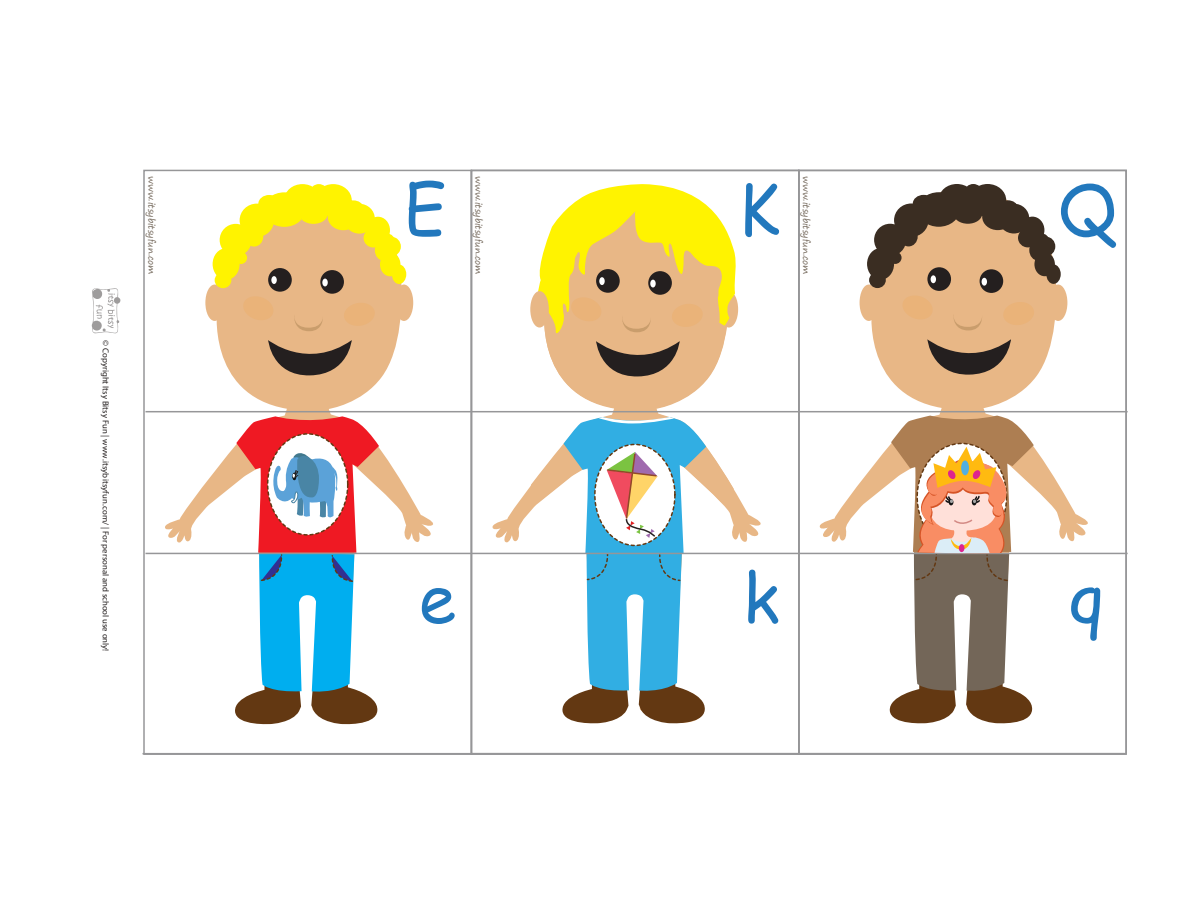
<style>
.page{position:relative;width:1188px;height:918px;background:#fff}
.page>*{position:absolute;margin:0;border:0;box-sizing:border-box;transform-origin:0 0}
.t1{font:67.5px "Comic Sans MS";color:#2278bd}
.t2{font:9px "Segoe Print";color:#726659}
.t3{font:8.7px "Myriad Pro";color:#241f1f}
</style>
<div class="page">
<svg style="left:492px;top:303px;width:271px;height:252px"></svg>
<svg style="left:164px;top:188px;width:271px;height:367px"></svg>
<svg style="left:531px;top:293px;width:203px;height:262px"></svg>
<svg style="left:819px;top:187px;width:271px;height:368px"></svg>
<svg style="left:243px;top:296px;width:30px;height:24px"></svg>
<svg style="left:344px;top:303px;width:31px;height:23px"></svg>
<svg style="left:292px;top:314px;width:32px;height:17px"></svg>
<div style="left:268px;top:268px;width:24px;height:24px;background:#241f1f;border-radius:50%"></div>
<div style="left:320px;top:270px;width:24px;height:24px;background:#241f1f;border-radius:50%"></div>
<div style="left:271px;top:276px;width:6px;height:8px;background:#fff;border-radius:50%"></div>
<div style="left:322px;top:279px;width:6px;height:7px;background:#fff;border-radius:50%"></div>
<svg style="left:268px;top:340px;width:84px;height:36px;background:#856a52"></svg>
<div style="left:395px;top:285px;width:18px;height:36px;background:#e8b786;border-radius:50%"></div>
<div style="left:205px;top:285px;width:19px;height:36px;background:#e8b786;border-radius:50%"></div>
<div style="left:1049px;top:285px;width:18px;height:36px;background:#e8b786;border-radius:50%"></div>
<div style="left:860px;top:285px;width:18px;height:36px;background:#e8b786;border-radius:50%"></div>
<div style="left:213px;top:248px;width:27px;height:32px;background:#fff300;border-radius:50%"></div>
<div style="left:220px;top:224px;width:32px;height:32px;background:#fff300;border-radius:50%"></div>
<div style="left:240px;top:204px;width:34px;height:33px;background:#fff300;border-radius:50%"></div>
<div style="left:263px;top:192px;width:42px;height:35px;background:#fff300;border-radius:50%"></div>
<div style="left:258px;top:195px;width:22px;height:18px;background:#fff300;border-radius:50%"></div>
<div style="left:285px;top:184px;width:35px;height:30px;background:#fff300;border-radius:50%"></div>
<div style="left:315px;top:184px;width:37px;height:33px;background:#fff300;border-radius:50%"></div>
<div style="left:310px;top:184px;width:18px;height:16px;background:#fff300;border-radius:50%"></div>
<div style="left:344px;top:204px;width:31px;height:30px;background:#fff300;border-radius:50%"></div>
<div style="left:344px;top:200px;width:19px;height:14px;background:#fff300;border-radius:50%"></div>
<div style="left:366px;top:217px;width:24px;height:27px;background:#fff300;border-radius:50%"></div>
<div style="left:383px;top:237px;width:18px;height:19px;background:#fff300;border-radius:50%"></div>
<div style="left:380px;top:252px;width:20px;height:24px;background:#fff300;border-radius:50%"></div>
<div style="left:392px;top:265px;width:14px;height:19px;background:#fff300;border-radius:50%"></div>
<div style="left:215px;top:272px;width:16px;height:16px;background:#fff300;border-radius:50%"></div>
<div style="left:234px;top:252px;width:13px;height:12px;background:#fff300;border-radius:50%"></div>
<div style="left:245px;top:227px;width:18px;height:20px;background:#fff300;border-radius:50%"></div>
<div style="left:299px;top:204px;width:29px;height:20px;background:#fff300;border-radius:50%"></div>
<div style="left:328px;top:204px;width:31px;height:26px;background:#fff300;border-radius:50%"></div>
<div style="left:364px;top:228px;width:19px;height:20px;background:#fff300;border-radius:50%"></div>
<div style="left:375px;top:240px;width:17px;height:21px;background:#fff300;border-radius:50%"></div>
<svg style="left:902px;top:295px;width:31px;height:24px"></svg>
<svg style="left:1003px;top:302px;width:31px;height:23px"></svg>
<svg style="left:951px;top:314px;width:32px;height:17px"></svg>
<div style="left:927px;top:267px;width:24px;height:24px;background:#241f1f;border-radius:50%"></div>
<div style="left:980px;top:269px;width:23px;height:24px;background:#241f1f;border-radius:50%"></div>
<div style="left:931px;top:275px;width:5px;height:8px;background:#fff;border-radius:50%"></div>
<div style="left:982px;top:278px;width:5px;height:8px;background:#fff;border-radius:50%"></div>
<svg style="left:927px;top:339px;width:84px;height:36px;background:#856a52"></svg>
<svg style="left:535px;top:184px;width:203px;height:193px;background:#e6cb67"></svg>
<div style="left:530px;top:291px;width:19px;height:37px;background:#e8b786;border-radius:50%"></div>
<svg style="left:1034px;top:233px;width:15px;height:15px"></svg>
<div style="left:867px;top:248px;width:27px;height:32px;background:#3a2d22;border-radius:50%"></div>
<div style="left:874px;top:224px;width:32px;height:32px;background:#3a2d22;border-radius:50%"></div>
<div style="left:894px;top:203px;width:35px;height:34px;background:#3a2d22;border-radius:50%"></div>
<div style="left:918px;top:192px;width:42px;height:35px;background:#3a2d22;border-radius:50%"></div>
<div style="left:913px;top:195px;width:21px;height:17px;background:#3a2d22;border-radius:50%"></div>
<div style="left:939px;top:184px;width:36px;height:30px;background:#3a2d22;border-radius:50%"></div>
<div style="left:969px;top:184px;width:37px;height:33px;background:#3a2d22;border-radius:50%"></div>
<div style="left:964px;top:184px;width:18px;height:16px;background:#3a2d22;border-radius:50%"></div>
<div style="left:998px;top:204px;width:31px;height:29px;background:#3a2d22;border-radius:50%"></div>
<div style="left:998px;top:200px;width:19px;height:14px;background:#3a2d22;border-radius:50%"></div>
<div style="left:1020px;top:217px;width:24px;height:27px;background:#3a2d22;border-radius:50%"></div>
<div style="left:1038px;top:237px;width:17px;height:19px;background:#3a2d22;border-radius:50%"></div>
<div style="left:1034px;top:252px;width:21px;height:24px;background:#3a2d22;border-radius:50%"></div>
<div style="left:1046px;top:264px;width:15px;height:20px;background:#3a2d22;border-radius:50%"></div>
<div style="left:869px;top:272px;width:17px;height:16px;background:#3a2d22;border-radius:50%"></div>
<div style="left:889px;top:251px;width:13px;height:13px;background:#3a2d22;border-radius:50%"></div>
<div style="left:899px;top:227px;width:19px;height:19px;background:#3a2d22;border-radius:50%"></div>
<div style="left:954px;top:203px;width:28px;height:21px;background:#3a2d22;border-radius:50%"></div>
<div style="left:982px;top:203px;width:31px;height:27px;background:#3a2d22;border-radius:50%"></div>
<div style="left:1018px;top:228px;width:20px;height:19px;background:#3a2d22;border-radius:50%"></div>
<div style="left:1029px;top:240px;width:17px;height:20px;background:#3a2d22;border-radius:50%"></div>
<hr style="left:146px;top:553px;width:982px;height:1px;background:#969698">
<hr style="left:146px;top:411px;width:982px;height:1px;background:#969698">
<div style="left:798px;top:170px;width:329px;height:585px;border:2px solid #969698"></div>
<div style="left:143px;top:170px;width:329px;height:585px;border:2px solid #969698"></div>
<svg style="left:92px;top:288px;width:28px;height:45px"></svg>
<svg style="left:561px;top:417px;width:145px;height:307px"></svg>
<svg style="left:889px;top:416px;width:145px;height:308px"></svg>
<svg style="left:234px;top:416px;width:145px;height:309px"></svg>
<p class="t3" style="left:111px;top:340px;width:313px;rotate:90deg">© Copyright Itsy Bitsy Fun | www.itsybitsyfun.com/ | For personal and school use only!</p>
<p class="t2" style="left:160px;top:176px;width:100px;rotate:90deg">www.itsybitsyfun.com</p>
<p class="t2" style="left:487px;top:176px;width:100px;rotate:90deg">www.itsybitsyfun.com</p>
<p class="t2" style="left:814px;top:176px;width:100px;rotate:90deg">www.itsybitsyfun.com</p>
<h1 class="t1" style="left:404px;top:159px;width:44px">E</h1>
<h1 class="t1" style="left:738px;top:159px;width:43px">K</h1>
<h1 class="t1" style="left:1058px;top:159px;width:61px">Q</h1>
<h1 class="t1" style="left:419px;top:548px;width:38px">e</h1>
<h1 class="t1" style="left:743px;top:548px;width:38px">k</h1>
<h1 class="t1" style="left:1069px;top:548px;width:37px">q</h1>
</div>
